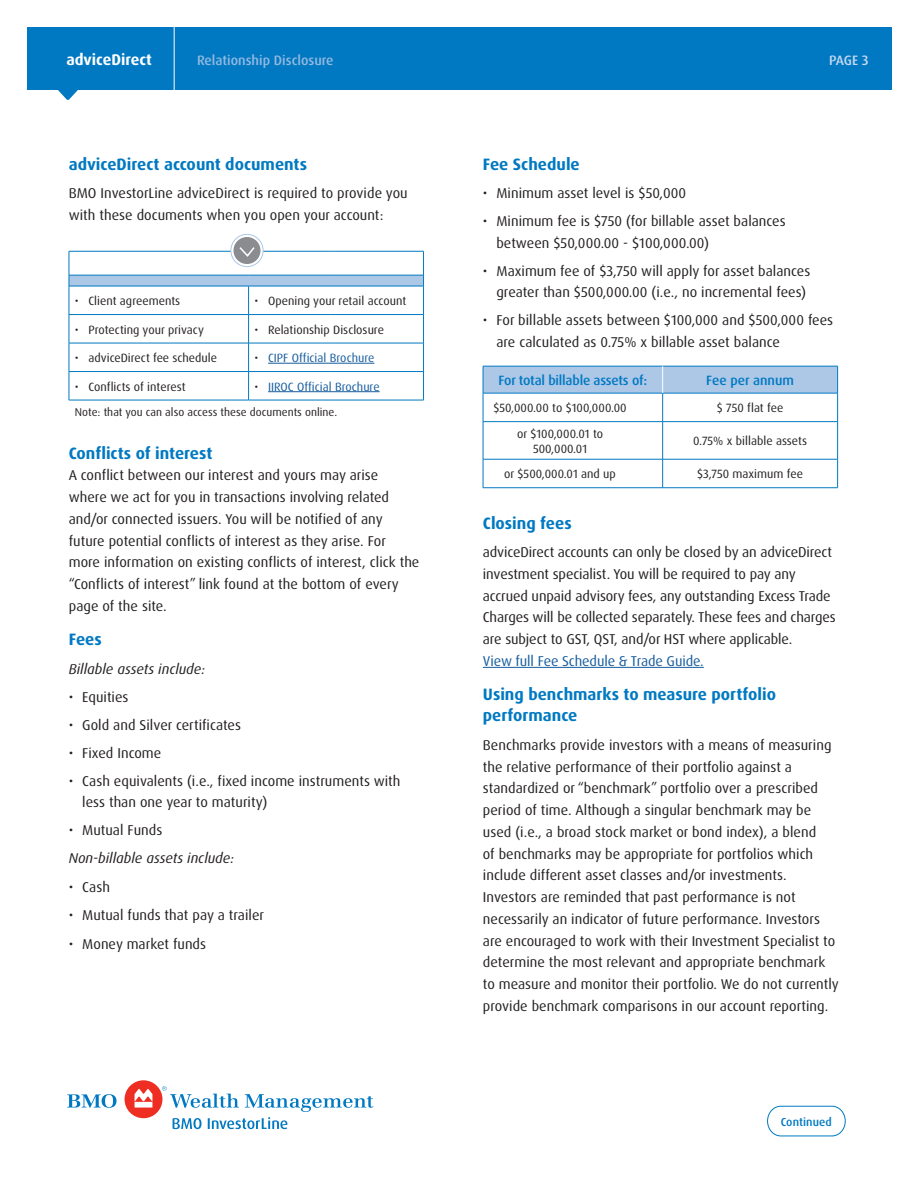
<style>
.page{position:relative;width:918px;height:1188px;background:#fff}
.page>*{position:absolute;margin:0;border:0;box-sizing:border-box;transform-origin:0 0}
.Heading_level_1{font:700 16.5px/21px "Dax Pro";color:#0079c2}
.Legal_entity_text{font:700 15.6px "Dax Pro";color:#fff}
.Body{font:14.25px/21.8px "Dax Pro";color:#231f20}
.Body-2{font:italic 14.25px "Dax";color:#231f20}
.Legal_entity_text-2{font:500 13.65px "Dax Pro";color:#94b9e1}
.Legal_entity_text-3{font:500 13.65px "Dax Pro";color:#c6d8ef}
.Table_Column_Header{font:500 13.5px "Dax Pro";letter-spacing:-.015em;color:#0079c2}
.Body-3{font:12px/15px "Dax Pro";color:#231f20;text-align:center}
.t1{font:12px "Dax Pro";color:#175d9e}
.t2{font:500 11.55px "Dax Pro";letter-spacing:.01em;color:#0079c2}
.Body-4{font:11.25px "Dax Pro";color:#231f20}
.s1{color:#231f20}
.s2{color:#175d9e}
</style>
<div class="page">
<div style="left:27px;top:28px;width:865px;height:62px;background:#0079c2"></div>
<svg style="left:58px;top:90px;width:20px;height:10px"></svg>
<hr style="left:174px;top:12px;width:1px;height:82px;background:#fff">
<hr style="left:69px;top:400px;width:180px;height:1px;background:#0079c2">
<hr style="left:249px;top:400px;width:82px;height:1px;background:#0079c2">
<hr style="left:331px;top:400px;width:93px;height:1px;background:#0079c2">
<hr style="left:483px;top:667px;width:221px;height:1px;background:#175d9e">
<svg style="left:483px;top:366px;width:355px;height:122px"></svg>
<hr style="left:663px;top:421px;width:175px;height:1px;background:#0079c2">
<hr style="left:663px;top:459px;width:175px;height:1px;background:#0079c2">
<hr style="left:663px;top:487px;width:175px;height:1px;background:#0079c2">
<svg style="left:767px;top:1106px;width:79px;height:30px"></svg>
<svg style="left:67px;top:1094px;width:50px;height:14px"></svg>
<div style="left:125px;top:1080px;width:37px;height:38px;background:#ee2e22;border-radius:50%"></div>
<svg style="left:135px;top:1089px;width:17px;height:19px"></svg>
<svg style="left:162px;top:1086px;width:212px;height:43px"></svg>
<svg style="left:231px;top:234px;width:32px;height:33px"></svg>
<div style="left:230px;top:234px;width:34px;height:33px;border:1px solid #adc7e7;border-radius:50%"></div>
<div style="left:234px;top:237px;width:27px;height:27px;background:#8a8c8f;border-radius:50%"></div>
<svg style="left:69px;top:246px;width:355px;height:154px"></svg>
<p class="Legal_entity_text" style="left:66px;top:50px;width:87px">adviceDirect</p>
<p class="Legal_entity_text-2" style="left:197px;top:52px;width:138px">Relationship Disclosure</p>
<p class="Legal_entity_text-3" style="left:829px;top:52px;width:41px">PAGE 3</p>
<p class="Heading_level_1" style="left:69px;top:154px;width:240px">adviceDirect account documents</p>
<p class="Body" style="left:69px;top:182px;width:340px">BMO InvestorLine adviceDirect is required to provide you with these documents when you open your account:</p>
<p class="Body-3" style="left:75px;top:293px;width:107px">• Client agreements</p>
<p class="Body-3" style="left:255px;top:293px;width:153px">• Opening your retail account</p>
<p class="Body-3" style="left:75px;top:322px;width:131px">• Protecting your privacy</p>
<p class="Body-3" style="left:255px;top:322px;width:131px">• Relationship Disclosure</p>
<p class="Body-3" style="left:75px;top:350px;width:144px">• adviceDirect fee schedule</p>
<p class="t1" style="left:255px;top:350px;width:121px"><span class="s1">•</span> CIPF Official Brochure</p>
<p class="Body-3" style="left:75px;top:379px;width:112px">• Conflicts of interest</p>
<p class="t1" style="left:255px;top:379px;width:127px"><span class="s1">•</span> IIROC Official Brochure</p>
<p class="Body-4" style="left:75px;top:405px;width:264px">Note: that you can also access these documents online.</p>
<p class="Heading_level_1" style="left:69px;top:443px;width:145px">Conflicts of interest</p>
<p class="Body" style="left:69px;top:465px;width:352px">A conflict between our interest and yours may arise where we act for you in transactions involving related and/or connected issuers. You will be notified of any future potential conflicts of interest as they arise. For more information on existing conflicts of interest, click the “Conflicts of interest” link found at the bottom of every page of the site.</p>
<p class="Heading_level_1" style="left:69px;top:629px;width:35px">Fees</p>
<p class="Body-2" style="left:69px;top:661px;width:138px">Billable assets include:</p>
<p class="Body" style="left:69px;top:686px;width:61px">• Equities</p>
<p class="Body" style="left:69px;top:714px;width:174px">• Gold and Silver certificates</p>
<p class="Body" style="left:69px;top:742px;width:94px">• Fixed Income</p>
<p class="Body" style="left:82px;top:771px;width:320px;line-height:21.3px;text-indent:-14px">• Cash equivalents (i.e., fixed income instruments with less than one year to maturity)</p>
<p class="Body" style="left:69px;top:820px;width:95px">• Mutual Funds</p>
<p class="Body-2" style="left:69px;top:851px;width:167px">Non-billable assets include:</p>
<p class="Body" style="left:69px;top:876px;width:43px">• Cash</p>
<p class="Body" style="left:69px;top:904px;width:197px">• Mutual funds that pay a trailer</p>
<p class="Body" style="left:69px;top:933px;width:139px">• Money market funds</p>
<p class="Heading_level_1" style="left:483px;top:154px;width:98px">Fee Schedule</p>
<p class="Body" style="left:483px;top:182px;width:205px">• Minimum asset level is $50,000</p>
<p class="Body" style="left:496px;top:211px;width:291px;line-height:21.3px;text-indent:-14px">• Minimum fee is $750 (for billable asset balances between $50,000.00 - $100,000.00)</p>
<p class="Body" style="left:483px;top:260px;width:329px;line-height:21.3px;text-align:right">• Maximum fee of $3,750 will apply for asset balances greater than $500,000.00 (i.e., no incremental fees)</p>
<p class="Body" style="left:496px;top:310px;width:338px;text-indent:-14px">• For billable assets between $100,000 and $500,000 fees are calculated as 0.75% x billable asset balance</p>
<p class="Table_Column_Header" style="left:499px;top:372px;width:150px">For total billable assets of:</p>
<p class="Table_Column_Header" style="left:706px;top:372px;width:89px">Fee per annum</p>
<p class="Body-3" style="left:493px;top:400px;width:135px">$50,000.00 to $100,000.00</p>
<p class="Body-3" style="left:717px;top:400px;width:68px">$ 750 flat fee</p>
<p class="Body-3" style="left:517px;top:426px;width:88px">or $100,000.01 to<br>500,000.01</p>
<p class="Body-3" style="left:693px;top:434px;width:115px">0.75% x billable assets</p>
<p class="Body-3" style="left:504px;top:467px;width:113px">or $500,000.01 and up</p>
<p class="Body-3" style="left:697px;top:467px;width:108px">$3,750 maximum fee</p>
<p class="Heading_level_1" style="left:483px;top:513px;width:90px">Closing fees</p>
<p class="Body" style="left:483px;top:541px;width:355px">adviceDirect accounts can only be closed by an adviceDirect investment specialist. You will be required to pay any accrued unpaid advisory fees, any outstanding Excess Trade Charges will be collected separately. These fees and charges are subject to GST, QST, and/or HST where applicable.<br><span class="s2">View full Fee Schedule &amp; Trade Guide.</span></p>
<p class="Heading_level_1" style="left:483px;top:684px;width:295px">Using benchmarks to measure portfolio performance</p>
<p class="Body" style="left:483px;top:734px;width:358px">Benchmarks provide investors with a means of measuring the relative performance of their portfolio against a standardized or “benchmark” portfolio over a prescribed period of time. Although a singular benchmark may be used (i.e., a broad stock market or bond index), a blend<br>of benchmarks may be appropriate for portfolios which include different asset classes and/or investments.<br>Investors are reminded that past performance is not necessarily an indicator of future performance. Investors are encouraged to work with their Investment Specialist to determine the most relevant and appropriate benchmark to measure and monitor their portfolio. We do not currently provide benchmark comparisons in our account reporting.</p>
<p class="t2" style="left:781px;top:1114px;width:53px">Continued</p>
</div>
